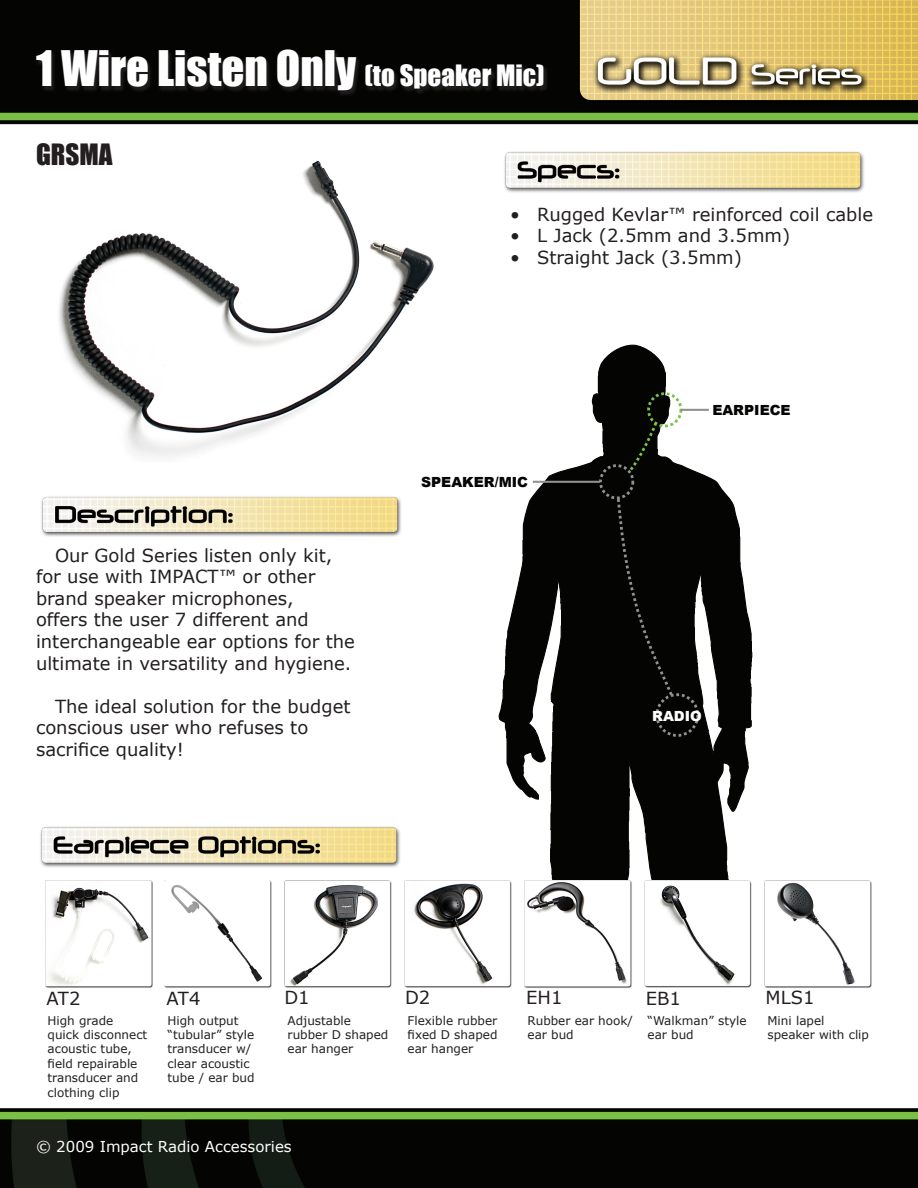
<style>
.page{position:relative;width:918px;height:1188px;background:#fff}
.page>*{position:absolute;margin:0;border:0;box-sizing:border-box;transform-origin:0 0}
.Headers_72-55-44{font:45px "Impact";color:#fff}
.t1{font:27px "Impact";color:#231f20}
.t2{font:18px/21.6px "Verdana";color:#231f20}
.t3{font:15px "Verdana";color:#fff}
.t4{font:900 13.95px "Arial";color:#040503}
.t5{font:900 13.95px "Arial";color:#fff}
.t6{font:12px/14.4px "Verdana";color:#231f20}
.s1{font-size:27px}
</style>
<div class="page">
<img style="left:0;top:0;width:918px;height:1188px">
<img style="left:53px;top:150px;width:388px;height:312px">
<img style="left:500px;top:144px;width:369px;height:55px">
<img style="left:36px;top:488px;width:369px;height:55px">
<img style="left:36px;top:819px;width:369px;height:55px">
<img style="left:46px;top:880px;width:106px;height:108px">
<img style="left:284px;top:880px;width:108px;height:108px">
<img style="left:404px;top:880px;width:108px;height:108px">
<img style="left:524px;top:880px;width:108px;height:108px">
<img style="left:644px;top:880px;width:108px;height:108px">
<img style="left:764px;top:880px;width:108px;height:108px">
<div style="left:34px;top:50px;width:514px;height:46px;background:#231f20;opacity:.85"></div>
<img style="left:164px;top:880px;width:108px;height:108px">
<svg style="left:498px;top:344px;width:297px;height:536px"></svg>
<div style="left:656px;top:693px;width:43px;height:44px;border:3px dashed #929192;border-radius:50%"></div>
<div style="left:647px;top:392px;width:35px;height:35px;border:3px dashed #7ac144;border-radius:50%"></div>
<div style="left:599px;top:464px;width:35px;height:35px;border:3px dashed #929192;border-radius:50%"></div>
<svg style="left:627px;top:420px;width:32px;height:53px"></svg>
<div style="left:615px;top:496px;width:61px;height:204px;background:#040503"></div>
<hr style="left:681px;top:409px;width:28px;height:2px;background:#929192">
<hr style="left:533px;top:481px;width:67px;height:2px;background:#929192">
<p class="Headers_72-55-44" style="left:36px;top:33px;width:510px">1 Wire Listen Only <span class="s1">(to Speaker Mic)</span></p>
<p class="t1" style="left:36px;top:134px;width:78px">GRSMA</p>
<p class="t2" style="left:36px;top:545px;width:321px;text-indent:19px">Our Gold Series listen only kit, for use with IMPACT™ or other brand speaker microphones,<br>offers the user 7 different and interchangeable ear options for the ultimate in versatility and hygiene.</p>
<p class="t2" style="left:36px;top:696px;width:316px;text-indent:19px">The ideal solution for the budget conscious user who refuses to sacrifice quality!</p>
<p class="t2" style="left:510px;top:204px;width:364px">• Rugged Kevlar™ reinforced coil cable</p>
<p class="t2" style="left:510px;top:225px;width:282px">• L Jack (2.5mm and 3.5mm)</p>
<p class="t2" style="left:510px;top:247px;width:233px">• Straight Jack (3.5mm)</p>
<p class="t4" style="left:421px;top:474px;width:109px">SPEAKER/MIC</p>
<p class="t4" style="left:712px;top:403px;width:80px">EARPIECE</p>
<p class="t5" style="left:652px;top:708px;width:51px">RADIO</p>
<p class="t2" style="left:47px;top:988px;width:35px">AT2</p>
<p class="t2" style="left:167px;top:988px;width:35px">AT4</p>
<p class="t2" style="left:284px;top:987px;width:27px">D1</p>
<p class="t2" style="left:405px;top:987px;width:27px">D2</p>
<p class="t2" style="left:526px;top:987px;width:38px">EH1</p>
<p class="t2" style="left:646px;top:988px;width:37px">EB1</p>
<p class="t2" style="left:766px;top:987px;width:50px">MLS1</p>
<p class="t6" style="left:48px;top:1013px;width:101px">High grade quick disconnect acoustic tube, field repairable transducer and clothing clip</p>
<p class="t6" style="left:168px;top:1013px;width:89px">High output “tubular” style transducer w/ clear acoustic tube / ear bud</p>
<p class="t6" style="left:288px;top:1013px;width:102px">Adjustable rubber D shaped ear hanger</p>
<p class="t3" style="left:36px;top:1137px;width:257px">© 2009 Impact Radio Accessories</p>
<p class="t6" style="left:408px;top:1013px;width:91px;text-align:justify">Flexible rubber fixed D shaped ear hanger</p>
<p class="t6" style="left:528px;top:1013px;width:107px">Rubber ear hook/ ear bud</p>
<p class="t6" style="left:648px;top:1013px;width:101px">“Walkman” style ear bud</p>
<p class="t6" style="left:768px;top:1013px;width:103px">Mini lapel speaker with clip</p>
</div>
